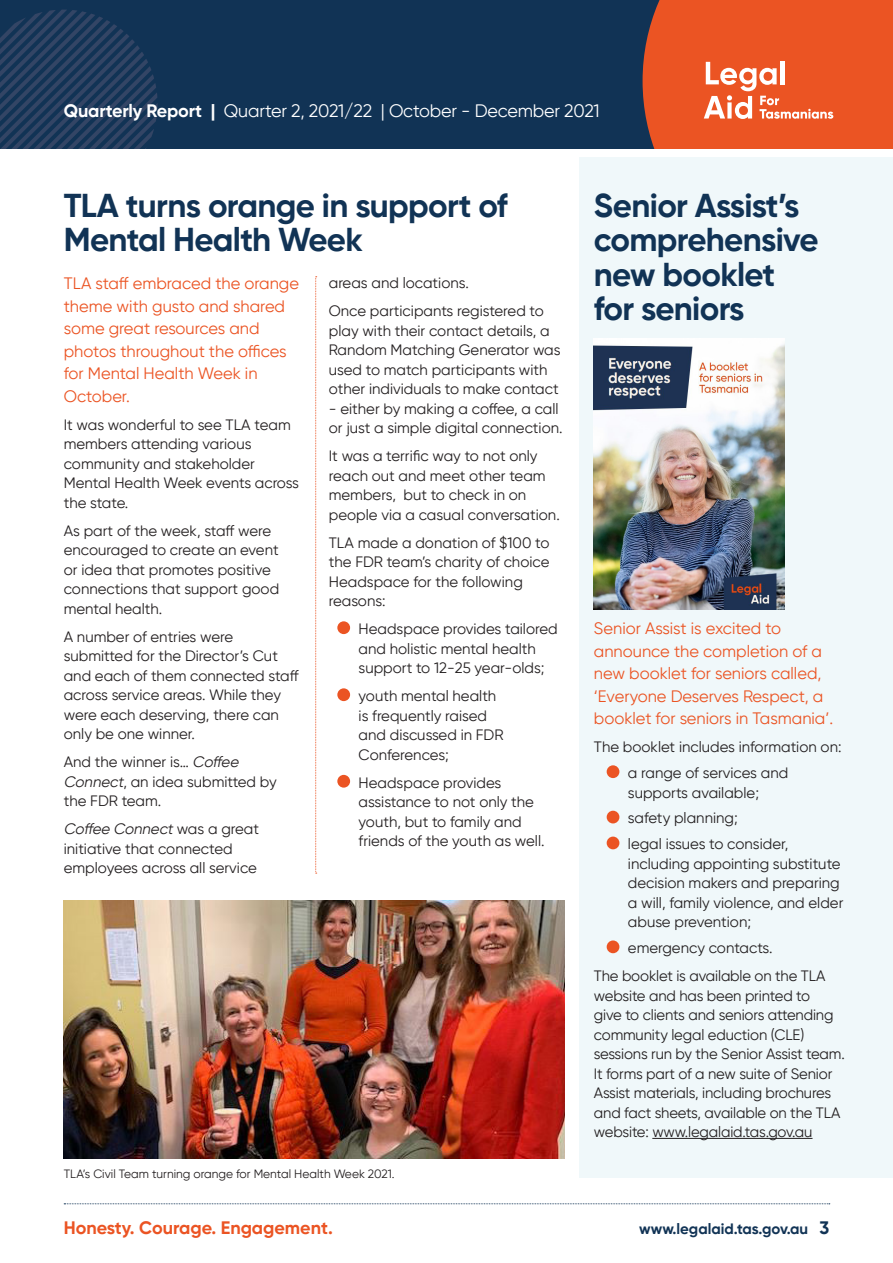
<style>
.page{position:relative;width:893px;height:1263px;background:#fff}
.page>*{position:absolute;margin:0;border:0;box-sizing:border-box;transform-origin:0 0}
.Heading{font:700 33px/34.5px "Gilroy";letter-spacing:-.02em;color:#135}
.t1{font:18px "Gilroy";letter-spacing:-.01em;color:#fff}
.t2{font:700 18px "Gilroy";color:#eb5423}
.Intro{font:16.5px/22.5px "Gilroy";color:#eb5423}
.Body_Copy{font:15px/19.5px "Gilroy";color:#231f20}
.t3{font:700 15px "Gilroy";color:#135}
.t4{font:12px "Gilroy";color:#231f20}
.s1{font-weight:700}
.s2{font-style:italic}
.s3{font-size:18px}
</style>
<div class="page">
<div style="left:0;top:0;width:893px;height:149px;background:#135"></div>
<svg style="left:0;top:10px;width:158px;height:139px"></svg>
<svg style="left:643px;top:0;width:250px;height:149px;background:#e85c2f"></svg>
<svg style="left:64px;top:1203px;width:766px;height:1px"></svg>
<div style="left:579px;top:157px;width:314px;height:1021px;background:#f0f8fa"></div>
<hr style="left:652px;top:1138px;width:160px;height:1px;background:#231f20">
<div style="left:607px;top:765px;width:12px;height:13px;background:#eb5423;border-radius:50%"></div>
<div style="left:607px;top:811px;width:12px;height:12px;background:#eb5423;border-radius:50%"></div>
<div style="left:607px;top:836px;width:12px;height:13px;background:#eb5423;border-radius:50%"></div>
<div style="left:607px;top:940px;width:12px;height:13px;background:#eb5423;border-radius:50%"></div>
<img style="left:594px;top:339px;width:190px;height:270px">
<svg style="left:315px;top:276px;width:2px;height:598px"></svg>
<div style="left:337px;top:621px;width:13px;height:13px;background:#eb5423;border-radius:50%"></div>
<div style="left:337px;top:688px;width:13px;height:13px;background:#eb5423;border-radius:50%"></div>
<div style="left:337px;top:775px;width:13px;height:13px;background:#eb5423;border-radius:50%"></div>
<img style="left:64px;top:900px;width:500px;height:259px">
<p class="t1" style="left:64px;top:100px;width:537px"><span class="s1">Quarterly Report |</span> Quarter 2, 2021/22 | October - December 2021</p>
<p class="Heading" style="left:64px;top:188px;width:445px">TLA turns orange in support of<br>Mental Health Week</p>
<p class="Intro" style="left:64px;top:272px;width:237px">TLA staff embraced the orange theme with gusto and shared some great resources and photos throughout the offices for Mental Health Week in<br>October.</p>
<p class="Body_Copy" style="left:64px;top:415px;width:237px">It was wonderful to see TLA team members attending various community and stakeholder<br>Mental Health Week events across the state.</p>
<p class="Body_Copy" style="left:64px;top:521px;width:217px">As part of the week, staff were encouraged to create an event or idea that promotes positive connections that support good mental health.</p>
<p class="Body_Copy" style="left:64px;top:627px;width:236px">A number of entries were submitted for the Director’s Cut and each of them connected staff across service areas. While they were each deserving, there can only be one winner.</p>
<p class="Body_Copy" style="left:64px;top:752px;width:215px">And the winner is… <span class="s2">Coffee<br>Connect</span>, an idea submitted by the FDR team.</p>
<p class="Body_Copy" style="left:64px;top:819px;width:197px"><span class="s2">Coffee Connect</span>w a s a g re a t initiative that connected employees across all service</p>
<p class="Body_Copy" style="left:329px;top:273px;width:142px">areas and locations.</p>
<p class="Body_Copy" style="left:329px;top:301px;width:233px">Once participants registered to play with their contact details, a<br>Random Matching Generator was used to match participants with other individuals to make contact</p>
<p class="Body_Copy" style="left:329px;top:398px;width:235px">- either by making a coffee, a call or just a simple digital connection.</p>
<p class="Body_Copy" style="left:329px;top:446px;width:232px">It was a terrific way to not only reach out and meet other team members, but to check in on people via a casual conversation.</p>
<p class="Body_Copy" style="left:329px;top:532px;width:222px">TLA made a donation of $100 to the FDR team’s charity of choice<br>Headspace for the following reasons:</p>
<p class="Body_Copy" style="left:359px;top:619px;width:201px">Headspace provides tailored and holistic mental health support to 12-25 year-olds;</p>
<p class="Body_Copy" style="left:359px;top:686px;width:146px">youth mental health is frequently raised and discussed in FDR<br>Conferences;</p>
<p class="Body_Copy" style="left:359px;top:772px;width:187px">Headspace provides assistance to not only the youth, but to family and friends of the youth as well.</p>
<p class="t4" style="left:64px;top:1166px;width:332px">TLA’s Civil Team turning orange for Mental Health Week 2021.</p>
<p class="Heading" style="left:594px;top:188px;width:226px">Senior Assist’s comprehensive new booklet for seniors</p>
<p class="Intro" style="left:594px;top:617px;width:241px">Senior Assist is excited to announce the completion of a new booklet for seniors called, ‘Everyone Deserves Respect, a booklet for seniors in Tasmania’.</p>
<p class="Body_Copy" style="left:594px;top:737px;width:249px">The booklet includes information on:</p>
<p class="Body_Copy" style="left:628px;top:763px;width:162px">a range of services and supports available;</p>
<p class="Body_Copy" style="left:628px;top:808px;width:111px">safety planning;</p>
<p class="Body_Copy" style="left:628px;top:834px;width:217px">legal issues to consider, including appointing substitute decision makers and preparing a will, family violence, and elder abuse prevention;</p>
<p class="Body_Copy" style="left:628px;top:938px;width:146px">emergency contacts.</p>
<p class="Body_Copy" style="left:594px;top:966px;width:252px">The booklet is available on the TLA website and has been printed to<br>give to clients and seniors attending community legal eduction (CLE) sessions run by the Senior Assist team.<br>It forms part of a new suite of Senior Assist materials, including brochures and fact sheets, available on the TLA website: www.legalaid.tas.gov.au</p>
<p class="t2" style="left:64px;top:1217px;width:271px">Honesty. Courage. Engagement.</p>
<p class="t3" style="left:639px;top:1220px;width:191px">www.legalaid.tas.gov.au <span class="s3">3</span></p>
</div>
